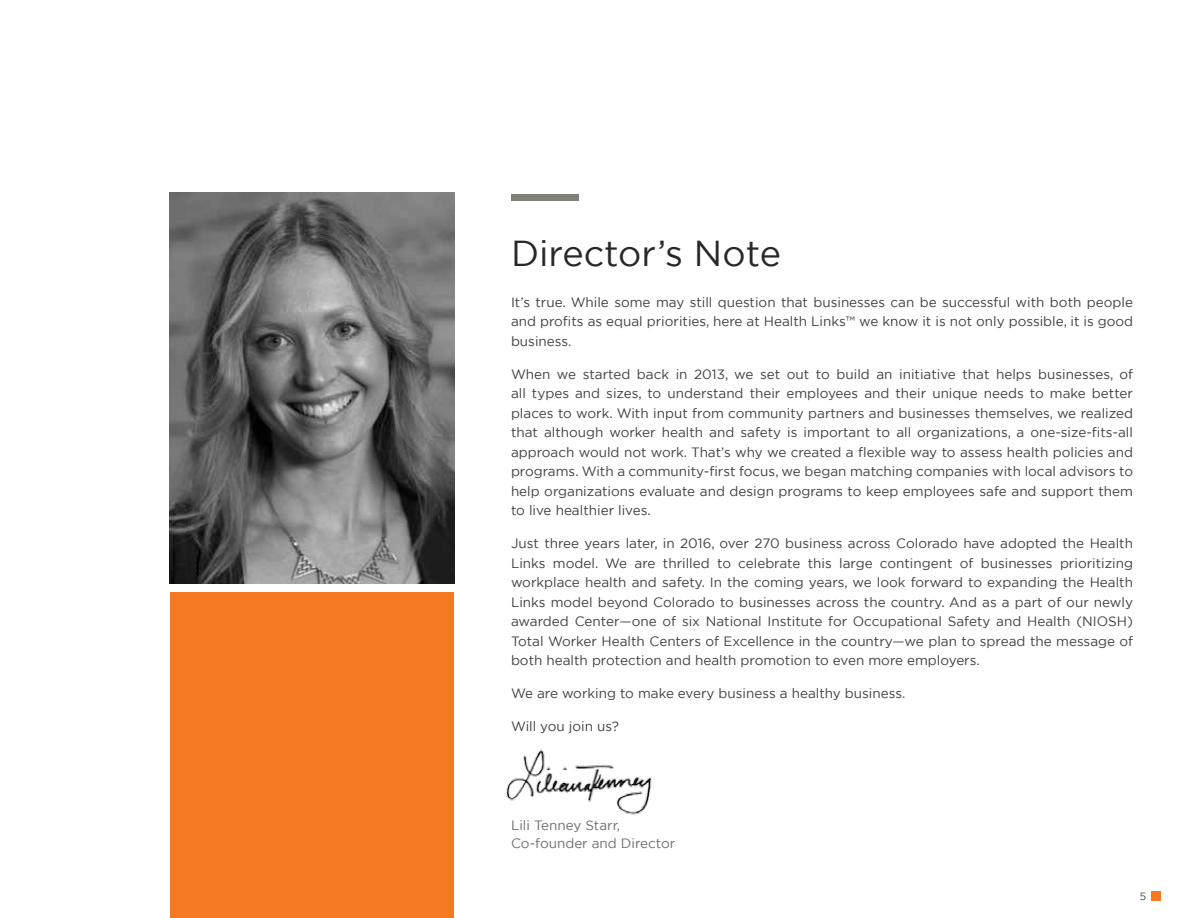
<style>
.page{position:relative;width:1188px;height:918px;background:#fff}
.page>*{position:absolute;margin:0;border:0;box-sizing:border-box;transform-origin:0 0}
.t1{font:36px "Gotham";color:#292829}
.t2{font:13.5px/19.5px "Gotham";color:#414042;text-align:justify}
.t3{font:13.5px/18px "Gotham";color:#6d6e71}
.t4{font:10.5px "Gotham";color:#414042}
</style>
<div class="page">
<img style="left:506px;top:749px;width:146px;height:66px">
<div style="left:511px;top:194px;width:68px;height:7px;background:#818277"></div>
<img style="left:170px;top:193px;width:284px;height:390px">
<div style="left:170px;top:593px;width:284px;height:325px;background:#f47920"></div>
<div style="left:1152px;top:892px;width:9px;height:9px;background:#f47920"></div>
<h1 class="t1" style="left:511px;top:230px;width:271px">Director’s Note</h1>
<p class="t2" style="left:511px;top:292px;width:624px">It’s true. While some may still question that businesses can be successful with both people and profits as equal priorities, here at Health Links™ we know it is not only possible, it is good business.</p>
<p class="t2" style="left:511px;top:364px;width:624px">When we started back in 2013, we set out to build an initiative that helps businesses, of all types and sizes, to understand their employees and their unique needs to make better places to work. With input from community partners and businesses themselves, we realized that although worker health and safety is important to all organizations, a one-size-fits-all approach would not work. That’s why we created a flexible way to assess health policies and programs. With a community-first focus, we began matching companies with local advisors to help organizations evaluate and design programs to keep employees safe and support them to live healthier lives.</p>
<p class="t2" style="left:511px;top:533px;width:624px">Just three years later, in 2016, over 270 business across Colorado have adopted the Health Links model. We are thrilled to celebrate this large contingent of businesses prioritizing workplace health and safety. In the coming years, we look forward to expanding the Health Links model beyond Colorado to businesses across the country. And as a part of our newly awarded Center—one of six National Institute for Occupational Safety and Health (NIOSH)<br>Total Worker Health Centers of Excellence in the country—we plan to spread the message of both health protection and health promotion to even more employers.</p>
<p class="t2" style="left:511px;top:683px;width:396px">We are working to make every business a healthy business.</p>
<p class="t2" style="left:511px;top:716px;width:109px">Will you join us?</p>
<p class="t3" style="left:511px;top:816px;width:166px">Lili Tenney Starr,<br>Co-founder and Director</p>
<p class="t4" style="left:1140px;top:890px;width:8px">5</p>
</div>
